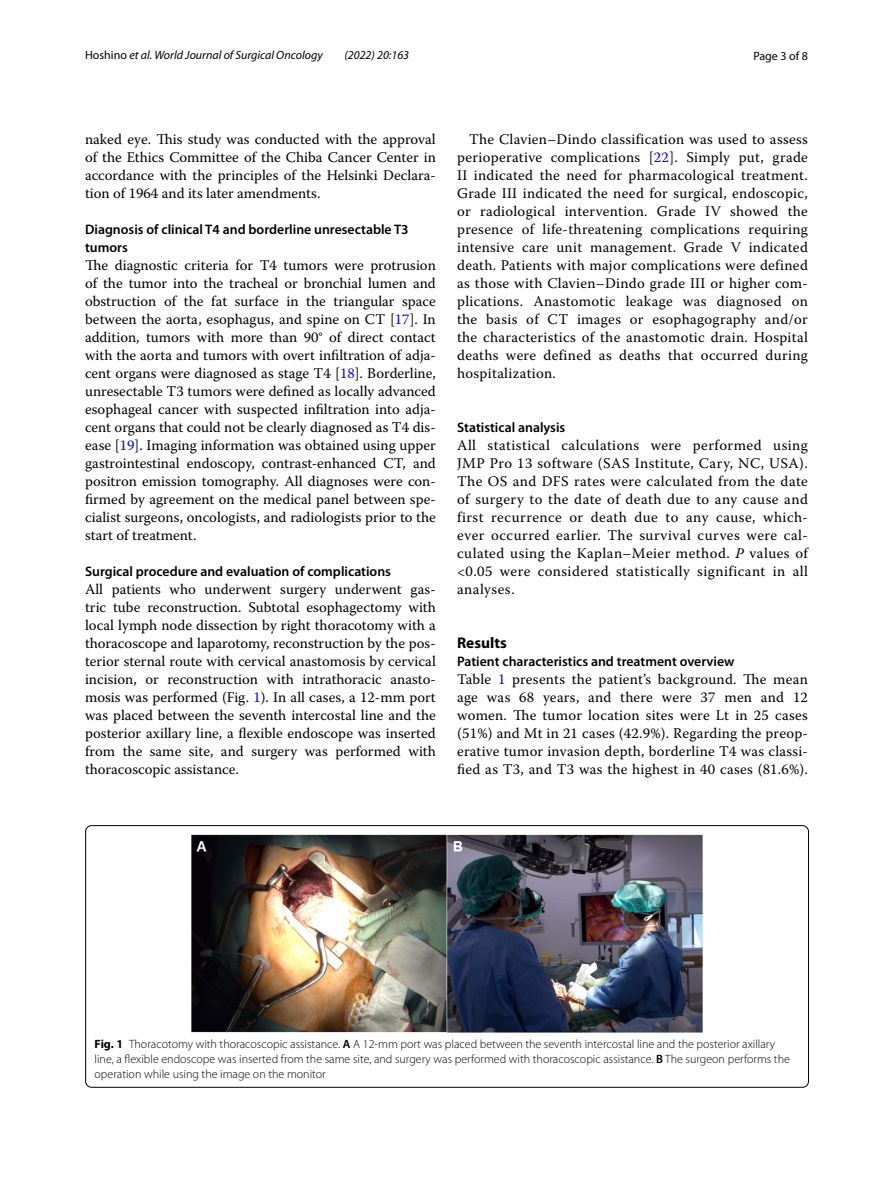
<style>
.page{position:relative;width:893px;height:1187px;background:#fff}
.page>*{position:absolute;margin:0;border:0;box-sizing:border-box;transform-origin:0 0}
.t1{font:700 15.45px "Myriad Pro";color:#000}
.t2{font:14.7px/18px "Warnock Pro";letter-spacing:.01em;color:#000;text-align:justify}
.t3{font:600 13.8px/18px "Myriad Pro";color:#000}
.t4{font:300 12px/15px "Myriad Pro";color:#000}
.t5{font:italic 12px "Myriad Pro";color:#000}
.t6{font:12px "Myriad Pro";color:#000}
.s1{font-style:normal}
.s2{color:#00f}
.s3{font-style:italic}
.s4{font-weight:700}
.s5{font-weight:600}
</style>
<div class="page">
<img style="left:192px;top:834px;width:510px;height:198px">
<div style="left:85px;top:825px;width:724px;height:262px;border:1px solid #000;border-radius:6px"></div>
<p class="t5" style="left:85px;top:48px;width:239px"><span class="s1">Hoshino</span> et al. World Journal of Surgical Oncology</p>
<p class="t5" style="left:344px;top:48px;width:66px">(2022) 20:163</p>
<p class="t6" style="left:753px;top:48px;width:56px">Page 3 of 8</p>
<p class="t2" style="left:85px;top:130px;width:352px">naked eye. This study was conducted with the approval of the Ethics Committee of the Chiba Cancer Center in accordance with the principles of the Helsinki Declara&shy;tion of 1964 and its later amendments.</p>
<p class="t3" style="left:85px;top:220px;width:325px">Diagnosis of clinical T4 and borderline unresectable T3 tumors</p>
<p class="t2" style="left:85px;top:256px;width:352px">The diagnostic criteria for T4 tumors were protrusion of the tumor into the tracheal or bronchial lumen and obstruction of the fat surface in the triangular space between the aorta, esophagus, and spine on CT [<span class="s2">17</span>]. In addition, tumors with more than 90° of direct contact with the aorta and tumors with overt infiltration of adja&shy;cent organs were diagnosed as stage T4 [<span class="s2">18</span>]. Borderline, unresectable T3 tumors were defined as locally advanced esophageal cancer with suspected infiltration into adja&shy;cent organs that could not be clearly diagnosed as T4 dis&shy;ease [<span class="s2">19</span>]. Imaging information was obtained using upper gastrointestinal endoscopy, contrast-enhanced CT, and positron emission tomography. All diagnoses were con&shy;firmed by agreement on the medical panel between spe&shy;cialist surgeons, oncologists, and radiologists prior to the start of treatment.</p>
<p class="t3" style="left:85px;top:562px;width:308px">Surgical procedure and evaluation of complications</p>
<p class="t2" style="left:85px;top:580px;width:352px">All patients who underwent surgery underwent gas&shy;tric tube reconstruction. Subtotal esophagectomy with local lymph node dissection by right thoracotomy with a thoracoscope and laparotomy, reconstruction by the pos&shy;terior sternal route with cervical anastomosis by cervical incision, or reconstruction with intrathoracic anasto&shy;mosis was performed (Fig. <span class="s2">1</span>). In all cases, a 12-mm port was placed between the seventh intercostal line and the posterior axillary line, a flexible endoscope was inserted from the same site, and surgery was performed with thoracoscopic assistance.</p>
<p class="t2" style="left:457px;top:130px;width:352px;text-indent:12px">The Clavien–Dindo classification was used to assess perioperative complications [<span class="s2">22</span>]. Simply put, grade II indicated the need for pharmacological treatment.<br>Grade III indicated the need for surgical, endoscopic, or radiological intervention. Grade IV showed the presence of life-threatening complications requiring intensive care unit management. Grade V indicated death. Patients with major complications were defined as those with Clavien–Dindo grade III or higher com&shy;plications. Anastomotic leakage was diagnosed on the basis of CT images or esophagography and/or the characteristics of the anastomotic drain. Hospital deaths were defined as deaths that occurred during hospitalization.</p>
<p class="t3" style="left:457px;top:418px;width:110px">Statistical analysis</p>
<p class="t2" style="left:457px;top:436px;width:352px">All statistical calculations were performed using JMP Pro 13 software (SAS Institute, Cary, NC, USA).<br>The OS and DFS rates were calculated from the date of surgery to the date of death due to any cause and first recurrence or death due to any cause, which&shy;ever occurred earlier. The survival curves were cal&shy;culated using the Kaplan–Meier method. <span class="s3">P</span> values of &lt;0.05 were considered statistically significant in all analyses.</p>
<p class="t1" style="left:457px;top:632px;width:51px">Results</p>
<p class="t3" style="left:457px;top:652px;width:279px">Patient characteristics and treatment overview</p>
<p class="t2" style="left:457px;top:670px;width:352px">Table <span class="s2">1</span> presents the patient’s background. The mean age was 68 years, and there were 37 men and 12 women. The tumor location sites were Lt in 25 cases (51%) and Mt in 21 cases (42.9%). Regarding the preop&shy;erative tumor invasion depth, borderline T4 was classi&shy;fied as T3, and T3 was the highest in 40 cases (81.6%).</p>
<p class="t4" style="left:95px;top:1036px;width:697px"><span class="s4">Fig. 1</span> Thoracotomy with thoracoscopic assistance. <span class="s5">A</span> A 12-mm port was placed between the seventh intercostal line and the posterior axillary line, a flexible endoscope was inserted from the same site, and surgery was performed with thoracoscopic assistance. <span class="s5">B</span> The surgeon performs the operation while using the image on the monitor</p>
</div>
